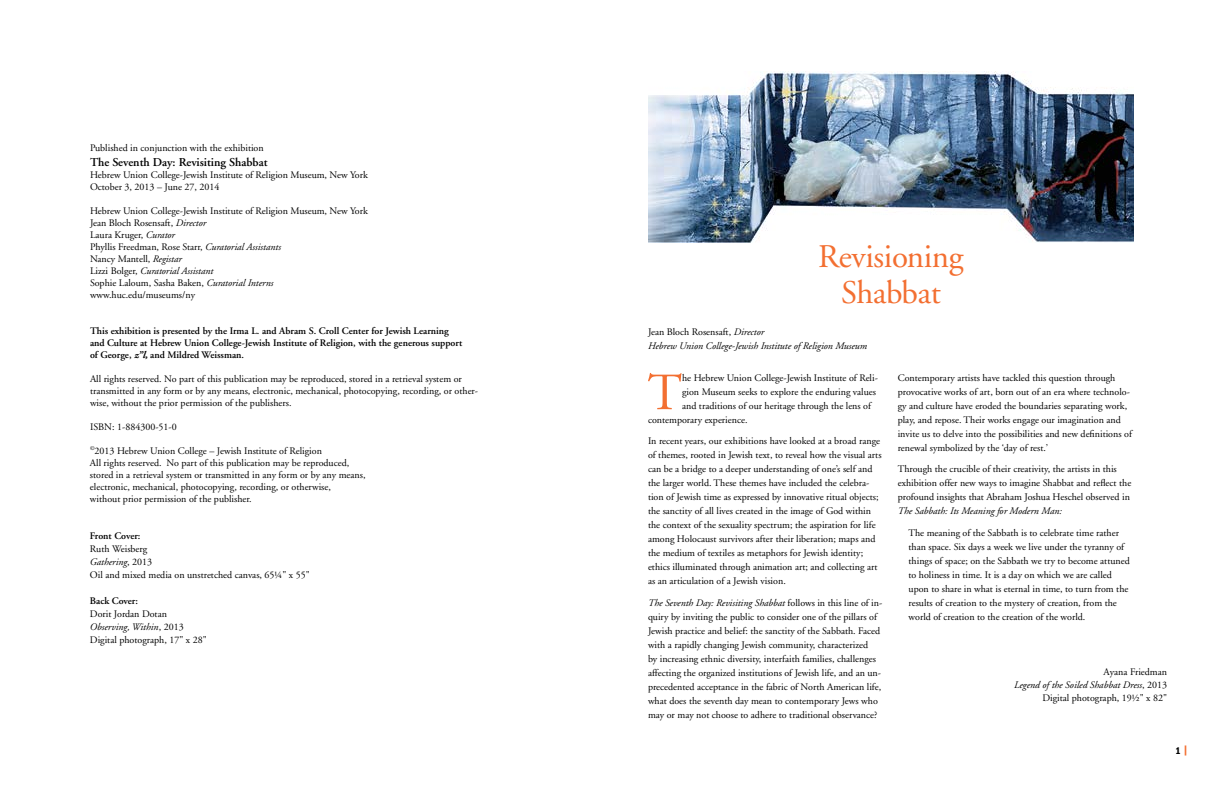
<style>
.page{position:relative;width:1224px;height:792px;background:#fff}
.page>*{position:absolute;margin:0;border:0;box-sizing:border-box;transform-origin:0 0}
.t1{font:52.2px "Adobe Garamond";color:#f36f31}
.t2{font:33px/36px "Adobe Garamond";letter-spacing:-.01em;color:#f36f31;text-align:center}
.t3{font:600 12px "Adobe Garamond";color:#000}
.t4{font:10px/14px "Adobe Garamond";color:#000}
.t5{font:600 10px/12px "Adobe Garamond";color:#000}
.t6{font:italic 10px/14px "Adobe Garamond";color:#000}
.t7{font:10px "ITC Franklin Gothic Std Dm Cd";color:#000}
.s1{font-style:italic}
.s2{font-weight:700;font-style:italic}
.s3{font-style:normal}
.s4{color:#f36f31}
</style>
<div class="page">
<img style="left:648px;top:72px;width:486px;height:171px">
<p class="t4" style="left:90px;top:141px;width:175px">Published in conjunction with the exhibition</p>
<p class="t3" style="left:90px;top:155px;width:179px">The Seventh Day: Revisiting Shabbat</p>
<p class="t4" style="left:90px;top:169px;width:279px;line-height:12px">Hebrew Union College-Jewish Institute of Religion Museum, New York<br>October 3, 2013 – June 27, 2014</p>
<p class="t4" style="left:90px;top:205px;width:279px;line-height:12px">Hebrew Union College-Jewish Institute of Religion Museum, New York Jean Bloch Rosensaft, <span class="s1">Director<br></span>Laura Kruger, <span class="s1">Curator<br></span>Phyllis Freedman, Rose Starr, <span class="s1">Curatorial Assistants<br></span>Nancy Mantell, <span class="s1">Registar<br></span>Lizzi Bolger, <span class="s1">Curatorial Assistant<br></span>Sophie Laloum, Sasha Baken, <span class="s1">Curatorial Interns </span>www.huc.edu/museums/ny</p>
<p class="t5" style="left:90px;top:325px;width:374px">This exhibition is presented by the Irma L. and Abram S. Croll Center for Jewish Learning and Culture at Hebrew Union College-Jewish Institute of Religion, with the generous support of George, <span class="s2">z’’l,</span> and Mildred Weissman.</p>
<p class="t4" style="left:90px;top:373px;width:390px;line-height:12px">All rights reserved. No part of this publication may be reproduced, stored in a retrieval system or transmitted in any form or by any means, electronic, mechanical, photocopying, recording, or other&shy;wise, without the prior permission of the publishers.</p>
<p class="t4" style="left:90px;top:420px;width:88px">ISBN: 1-884300-51-0</p>
<p class="t4" style="left:90px;top:445px;width:277px;line-height:12px"><sup>©</sup>2013 Hebrew Union College – Jewish Institute of Religion<br>All rights reserved. No part of this publication may be reproduced, stored in a retrieval system or transmitted in any form or by any means, electronic, mechanical, photocopying, recording, or otherwise,<br>without prior permission of the publisher.</p>
<p class="t5" style="left:90px;top:530px;width:52px">Front Cover:</p>
<p class="t4" style="left:90px;top:542px;width:221px;line-height:13px">Ruth Weisberg<br><span class="s1">Gathering</span>, 2013<br>Oil and mixed media on unstretched canvas, 65¼" x 55"</p>
<p class="t5" style="left:90px;top:595px;width:49px">Back Cover:</p>
<p class="t4" style="left:90px;top:607px;width:118px;line-height:13px">Dorit Jordan Dotan<br><span class="s1">Observing, Within</span>, 2013<br>Digital photograph, 17" x 28"</p>
<h2 class="t2" style="left:818px;top:240px;width:147px">Revisioning<br>Shabbat</h2>
<p class="t6" style="left:648px;top:325px;width:221px"><span class="s3">Jean Bloch Rosensaft,</span> Director<br>Hebrew Union College-Jewish Institute of Religion Museum</p>
<h1 class="t1" style="left:648px;top:365px;width:36px">T</h1>
<p class="t4" style="left:682px;top:371px;width:197px">he Hebrew Union College-Jewish Institute of Reli-</p>
<p class="t4" style="left:898px;top:371px;width:236px">Contemporary artists have tackled this question through provocative works of art, born out of an era where technolo&shy;gy and culture have eroded the boundaries separating work, play, and repose. Their works engage our imagination and invite us to delve into the possibilities and new definitions of renewal symbolized by the ‘day of rest.’</p>
<p class="t4" style="left:898px;top:462px;width:235px">Through the crucible of their creativity, the artists in this exhibition offer new ways to imagine Shabbat and reflect the profound insights that Abraham Joshua Heschel observed in</p>
<p class="t6" style="left:898px;top:504px;width:166px">The Sabbath: Its Meaning for Modern Man:</p>
<p class="t4" style="left:909px;top:526px;width:223px">The meaning of the Sabbath is to celebrate time rather than space. Six days a week we live under the tyranny of things of space; on the Sabbath we try to become attuned to holiness in time. It is a day on which we are called upon to share in what is eternal in time, to turn from the results of creation to the mystery of creation, from the world of creation to the creation of the world.</p>
<p class="t4" style="left:682px;top:385px;width:195px">gion Museum seeks to explore the enduring values</p>
<p class="t4" style="left:682px;top:399px;width:190px">and traditions of our heritage through the lens of</p>
<p class="t4" style="left:648px;top:413px;width:101px">contemporary experience.</p>
<p class="t4" style="left:648px;top:434px;width:235px">In recent years, our exhibitions have looked at a broad range of themes, rooted in Jewish text, to reveal how the visual arts can be a bridge to a deeper understanding of one’s self and the larger world. These themes have included the celebra&shy;tion of Jewish time as expressed by innovative ritual objects; the sanctity of all lives created in the image of God within the context of the sexuality spectrum; the aspiration for life among Holocaust survivors after their liberation; maps and the medium of textiles as metaphors for Jewish identity; ethics illuminated through animation art; and collecting art as an articulation of a Jewish vision.</p>
<p class="t4" style="left:648px;top:596px;width:236px"><span class="s1">The Seventh Day: Revisiting Shabbat</span> follows in this line of in&shy;quiry by inviting the public to consider one of the pillars of Jewish practice and belief: the sanctity of the Sabbath. Faced with a rapidly changing Jewish community, characterized<br>by increasing ethnic diversity, interfaith families, challenges affecting the organized institutions of Jewish life, and an un&shy;precedented acceptance in the fabric of North American life, what does the seventh day mean to contemporary Jews who may or may not choose to adhere to traditional observance?</p>
<p class="t4" style="left:1014px;top:666px;width:155px;line-height:13px;text-align:right">Ayana Friedman<br><span class="s1">Legend of the Soiled Shabbat Dress</span>, 2013<br>Digital photograph, 19½" x 82"</p>
<p class="t7" style="left:1175px;top:745px;width:14px">1 <span class="s4">|</span></p>
</div>
